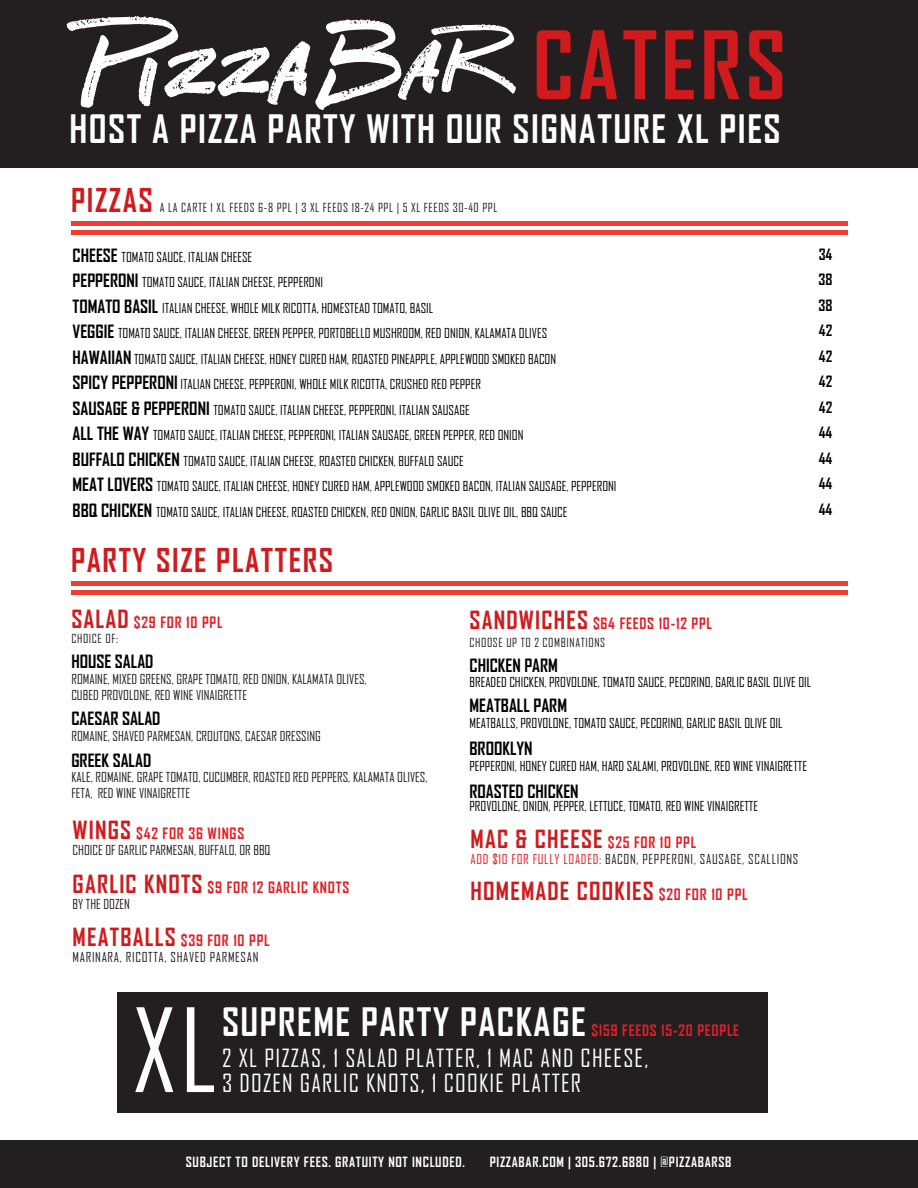
<style>
.page{position:relative;width:918px;height:1188px;background:#fff}
.page>*{position:absolute;margin:0;border:0;box-sizing:border-box;transform-origin:0 0}
.t1{font:111px "Agency FB";color:#fff}
.t2{font:700 90px "Agency FB";letter-spacing:.04em;color:#cf1b1e}
.t3{font:700 37.5px "Agency FB";letter-spacing:.04em;color:#fff}
.t4{font:700 31.5px "Agency FB";letter-spacing:.05em;color:#cf1b1e}
.t5{font:24px "Agency FB";letter-spacing:.05em;color:#fff}
.t6{font:700 24px "Agency FB";letter-spacing:.05em;color:#cf1b1e}
.t7{font:700 17.55px "Agency FB";color:#000}
.t8{font:700 15px "Agency FB";letter-spacing:.05em;color:#e31f26}
.PRICE{font:700 15px "Agency FB";color:#000}
.t9{font:700 13.5px "Agency FB";letter-spacing:.05em;color:#fff}
.Menu_Items{font:13.2px "Agency FB";color:#000}
.t10{font:13.2px/15.8px "Agency FB";color:#231f20}
.t11{font:13.2px "Agency FB";letter-spacing:.05em;color:#231f20}
.t12{font:12px "Agency FB";letter-spacing:.05em;color:#231f20}
.s1{font-weight:700;font-size:17.55px}
.s2{font-size:24px;color:#cf1b1e}
.s3{color:#e31f26}
.s4{font-size:15px;color:#e31f26}
</style>
<div class="page">
<div style="left:71px;top:230px;width:777px;height:5px;background:#ee3e34"></div>
<div style="left:71px;top:221px;width:777px;height:5px;background:#ee3e34"></div>
<div style="left:71px;top:590px;width:777px;height:5px;background:#ee3e34"></div>
<div style="left:71px;top:581px;width:777px;height:5px;background:#ee3e34"></div>
<div style="left:0;top:0;width:918px;height:167px;background:#231f20"></div>
<div style="left:0;top:1140px;width:918px;height:48px;background:#231f20"></div>
<div style="left:117px;top:992px;width:651px;height:121px;background:#231f20"></div>
<svg style="left:66px;top:16px;width:450px;height:94px"></svg>
<p class="t2" style="left:533px;top:9px;width:255px">CATERS</p>
<p class="t3" style="left:70px;top:106px;width:713px">HOST A PIZZA PARTY WITH OUR SIGNATURE XL PIES</p>
<p class="t4" style="left:71px;top:180px;width:83px">PIZZAS</p>
<p class="t12" style="left:160px;top:200px;width:339px">A LA CARTE 1 XL FEEDS 6-8 PPL | 3 XL FEEDS 18-24 PPL | 5 XL FEEDS 30-40 PPL</p>
<p class="Menu_Items" style="left:73px;top:249px;width:181px"><span class="s1">CHEESE</span> TOMATO SAUCE, ITALIAN CHEESE</p>
<p class="PRICE" style="left:819px;top:245px;width:15px">34</p>
<p class="Menu_Items" style="left:73px;top:274px;width:252px"><span class="s1">PEPPERONI</span> TOMATO SAUCE, ITALIAN CHEESE, PEPPERONI</p>
<p class="PRICE" style="left:819px;top:271px;width:15px">38</p>
<p class="Menu_Items" style="left:73px;top:300px;width:362px"><span class="s1">TOMATO BASIL</span> ITALIAN CHEESE, WHOLE MILK RICOTTA, HOMESTEAD TOMATO, BASIL</p>
<p class="PRICE" style="left:819px;top:296px;width:15px">38</p>
<p class="Menu_Items" style="left:73px;top:325px;width:476px"><span class="s1">VEGGIE</span> TOMATO SAUCE, ITALIAN CHEESE, GREEN PEPPER, PORTOBELLO MUSHROOM, RED ONION, KALAMATA OLIVES</p>
<p class="PRICE" style="left:819px;top:322px;width:15px">42</p>
<p class="Menu_Items" style="left:73px;top:351px;width:485px"><span class="s1">HAWAIIAN</span> TOMATO SAUCE, ITALIAN CHEESE, HONEY CURED HAM, ROASTED PINEAPPLE, APPLEWOOD SMOKED BACON</p>
<p class="PRICE" style="left:819px;top:347px;width:15px">42</p>
<p class="Menu_Items" style="left:73px;top:376px;width:410px"><span class="s1">SPICY PEPPERONI</span> ITALIAN CHEESE, PEPPERONI, WHOLE MILK RICOTTA, CRUSHED RED PEPPER</p>
<p class="PRICE" style="left:819px;top:373px;width:15px">42</p>
<p class="Menu_Items" style="left:73px;top:402px;width:399px"><span class="s1">SAUSAGE &amp; PEPPERONI</span> TOMATO SAUCE, ITALIAN CHEESE, PEPPERONI, ITALIAN SAUSAGE</p>
<p class="PRICE" style="left:819px;top:398px;width:15px">42</p>
<p class="Menu_Items" style="left:73px;top:427px;width:452px"><span class="s1">ALL THE WAY</span> TOMATO SAUCE, ITALIAN CHEESE, PEPPERONI, ITALIAN SAUSAGE, GREEN PEPPER, RED ONION</p>
<p class="PRICE" style="left:819px;top:424px;width:15px">44</p>
<p class="Menu_Items" style="left:73px;top:453px;width:393px"><span class="s1">BUFFALO CHICKEN</span> TOMATO SAUCE, ITALIAN CHEESE, ROASTED CHICKEN, BUFFALO SAUCE</p>
<p class="PRICE" style="left:819px;top:449px;width:15px">44</p>
<p class="Menu_Items" style="left:73px;top:478px;width:545px"><span class="s1">MEAT LOVERS</span> TOMATO SAUCE, ITALIAN CHEESE, HONEY CURED HAM, APPLEWOOD SMOKED BACON, ITALIAN SAUSAGE, PEPPERONI</p>
<p class="PRICE" style="left:819px;top:475px;width:15px">44</p>
<p class="Menu_Items" style="left:73px;top:504px;width:496px"><span class="s1">BBQ CHICKEN</span> TOMATO SAUCE, ITALIAN CHEESE, ROASTED CHICKEN, RED ONION, GARLIC BASIL OLIVE OIL, BBQ SAUCE</p>
<p class="PRICE" style="left:819px;top:500px;width:15px">44</p>
<p class="t4" style="left:71px;top:541px;width:264px">PARTY SIZE PLATTERS</p>
<p class="t8" style="left:71px;top:613px;width:153px"><span class="s2">SALAD</span> $29 FOR 10 PPL</p>
<p class="t12" style="left:71px;top:631px;width:48px">CHOICE OF:</p>
<p class="t7" style="left:71px;top:651px;width:84px">HOUSE SALAD</p>
<p class="t10" style="left:71px;top:671px;width:297px">ROMAINE, MIXED GREENS, GRAPE TOMATO, RED ONION, KALAMATA OLIVES,</p>
<p class="t10" style="left:71px;top:687px;width:177px">CUBED PROVOLONE, RED WINE VINAIGRETTE</p>
<p class="t7" style="left:71px;top:708px;width:91px">CAESAR SALAD</p>
<p class="t10" style="left:71px;top:728px;width:251px">ROMAINE, SHAVED PARMESAN, CROUTONS, CAESAR DRESSING</p>
<p class="t7" style="left:71px;top:749px;width:81px">GREEK SALAD</p>
<p class="t10" style="left:71px;top:769px;width:358px">KALE, ROMAINE, GRAPE TOMATO, CUCUMBER, ROASTED RED PEPPERS, KALAMATA OLIVES,<br>FETA, RED WINE VINAIGRETTE</p>
<p class="t8" style="left:73px;top:824px;width:173px"><span class="s2">WINGS</span> $42 FOR 36 WINGS</p>
<p class="t10" style="left:73px;top:842px;width:199px">CHOICE OF GARLIC PARMESAN, BUFFALO, OR BBQ</p>
<p class="t8" style="left:73px;top:878px;width:278px"><span class="s2">GARLIC KNOTS</span> $9 FOR 12 GARLIC KNOTS</p>
<p class="t10" style="left:73px;top:896px;width:59px">BY THE DOZEN</p>
<p class="t8" style="left:73px;top:931px;width:199px"><span class="s2">MEATBALLS</span> $39 FOR 10 PPL</p>
<p class="t11" style="left:73px;top:949px;width:187px">MARINARA, RICOTTA, SHAVED PARMESAN</p>
<p class="t8" style="left:470px;top:614px;width:244px"><span class="s2">SANDWICHES</span> $64 FEEDS 10-12 PPL</p>
<p class="t12" style="left:470px;top:635px;width:137px">CHOOSE UP TO 2 COMBINATIONS</p>
<p class="t7" style="left:470px;top:655px;width:90px">CHICKEN PARM</p>
<p class="Menu_Items" style="left:470px;top:674px;width:343px">BREADED CHICKEN, PROVOLONE, TOMATO SAUCE, PECORINO, GARLIC BASIL OLIVE OIL</p>
<p class="t7" style="left:470px;top:695px;width:99px">MEATBALL PARM</p>
<p class="Menu_Items" style="left:470px;top:715px;width:315px">MEATBALLS, PROVOLONE, TOMATO SAUCE, PECORINO, GARLIC BASIL OLIVE OIL</p>
<p class="t7" style="left:470px;top:738px;width:65px">BROOKLYN</p>
<p class="Menu_Items" style="left:470px;top:758px;width:339px">PEPPERONI, HONEY CURED HAM, HARD SALAMI, PROVOLONE, RED WINE VINAIGRETTE</p>
<p class="t7" style="left:470px;top:780px;width:111px">ROASTED CHICKEN</p>
<p class="Menu_Items" style="left:470px;top:798px;width:290px">PROVOLONE, ONION, PEPPER, LETTUCE, TOMATO, RED WINE VINAIGRETTE</p>
<p class="t8" style="left:471px;top:833px;width:227px"><span class="s2">MAC &amp; CHEESE</span> $25 FOR 10 PPL</p>
<p class="t11" style="left:471px;top:851px;width:329px"><span class="s3">ADD $10 FOR FULLY LOADED:</span> BACON, PEPPERONI, SAUSAGE, SCALLIONS</p>
<p class="t6" style="left:471px;top:876px;width:279px">HOMEMADE COOKIES <span class="s4">$20 FOR 10 PPL</span></p>
<p class="t1" style="left:133px;top:983px;width:86px">XL</p>
<p class="t3" style="left:222px;top:999px;width:365px">SUPREME PARTY PACKAGE</p>
<p class="t8" style="left:591px;top:1021px;width:149px">$159 FEEDS 15-20 PEOPLE</p>
<p class="t5" style="left:222px;top:1043px;width:428px">2 XL PIZZAS, 1 SALAD PLATTER, 1 MAC AND CHEESE,</p>
<p class="t5" style="left:222px;top:1068px;width:360px">3 DOZEN GARLIC KNOTS, 1 COOKIE PLATTER</p>
<p class="t9" style="left:186px;top:1153px;width:281px">SUBJECT TO DELIVERY FEES. GRATUITY NOT INCLUDED.</p>
<p class="t9" style="left:490px;top:1153px;width:243px">PIZZABAR.COM | 305.672.6880 | @PIZZABARSB</p>
</div>
